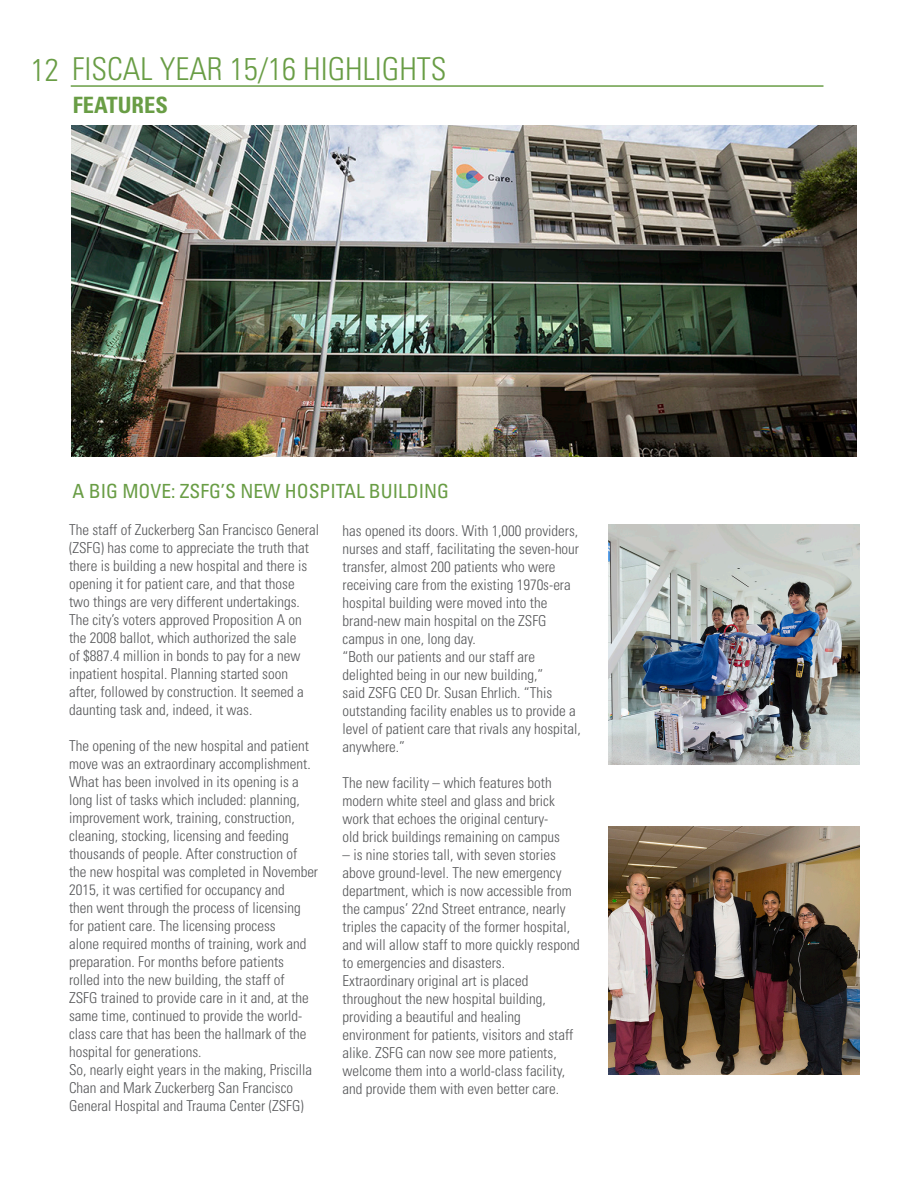
<style>
.page{position:relative;width:918px;height:1188px;background:#fff}
.page>*{position:absolute;margin:0;border:0;box-sizing:border-box;transform-origin:0 0}
.t1{font:300 condensed 31.5px "Univers";color:#699d45}
.t2{font:700 condensed 22.5px "Univers";color:#699d45}
.t3{font:condensed 19.5px "Univers";color:#699d45}
.t4{font:300 condensed 15px/18px "Univers";color:#57585a}
</style>
<div class="page">
<hr style="left:71px;top:85px;width:752px;height:2px;background:#699d45">
<img style="left:608px;top:525px;width:251px;height:240px">
<img style="left:608px;top:827px;width:251px;height:247px">
<img style="left:71px;top:125px;width:785px;height:331px">
<p class="t1" style="left:31px;top:50px;width:418px">12 FISCAL YEAR 15/16 HIGHLIGHTS</p>
<h2 class="t2" style="left:73px;top:91px;width:96px">FEATURES</h2>
<p class="t3" style="left:73px;top:479px;width:378px">A BIG MOVE: ZSFG’S NEW HOSPITAL BUILDING</p>
<p class="t4" style="left:69px;top:520px;width:251px">The staff of Zuckerberg San Francisco General (ZSFG) has come to appreciate the truth that there is building a new hospital and there is opening it for patient care, and that those two things are very different undertakings.<br>The city’s voters approved Proposition A on the 2008 ballot, which authorized the sale<br>of $887.4 million in bonds to pay for a new inpatient hospital. Planning started soon after, followed by construction. It seemed a daunting task and, indeed, it was.</p>
<p class="t4" style="left:69px;top:736px;width:251px">The opening of the new hospital and patient move was an extraordinary accomplishment.<br>What has been involved in its opening is a long list of tasks which included: planning, improvement work, training, construction, cleaning, stocking, licensing and feeding thousands of people. After construction of the new hospital was completed in November 2015, it was certified for occupancy and<br>then went through the process of licensing for patient care. The licensing process<br>alone required months of training, work and preparation. For months before patients rolled into the new building, the staff of<br>ZSFG trained to provide care in it and, at the same time, continued to provide the world&shy;class care that has been the hallmark of the hospital for generations.</p>
<p class="t4" style="left:69px;top:1060px;width:245px">So, nearly eight years in the making, Priscilla<br>Chan and Mark Zuckerberg San Francisco<br>General Hospital and Trauma Center (ZSFG)</p>
<p class="t4" style="left:343px;top:521px;width:238px">has opened its doors. With 1,000 providers, nurses and staff, facilitating the seven-hour transfer, almost 200 patients who were receiving care from the existing 1970s-era hospital building were moved into the brand-new main hospital on the ZSFG campus in one, long day.</p>
<p class="t4" style="left:343px;top:647px;width:240px">“Both our patients and our staff are delighted being in our new building,”<br>said ZSFG CEO Dr. Susan Ehrlich. “This outstanding facility enables us to provide a level of patient care that rivals any hospital, anywhere.”</p>
<p class="t4" style="left:343px;top:773px;width:219px">The new facility – which features both modern white steel and glass and brick work that echoes the original century&shy;old brick buildings remaining on campus</p>
<p class="t4" style="left:343px;top:845px;width:239px">– is nine stories tall, with seven stories above ground-level. The new emergency department, which is now accessible from the campus’ 22nd Street entrance, nearly triples the capacity of the former hospital, and will allow staff to more quickly respond to emergencies and disasters.</p>
<p class="t4" style="left:343px;top:971px;width:232px">Extraordinary original art is placed throughout the new hospital building, providing a beautiful and healing environment for patients, visitors and staff alike. ZSFG can now see more patients, welcome them into a world-class facility, and provide them with even better care.</p>
</div>
